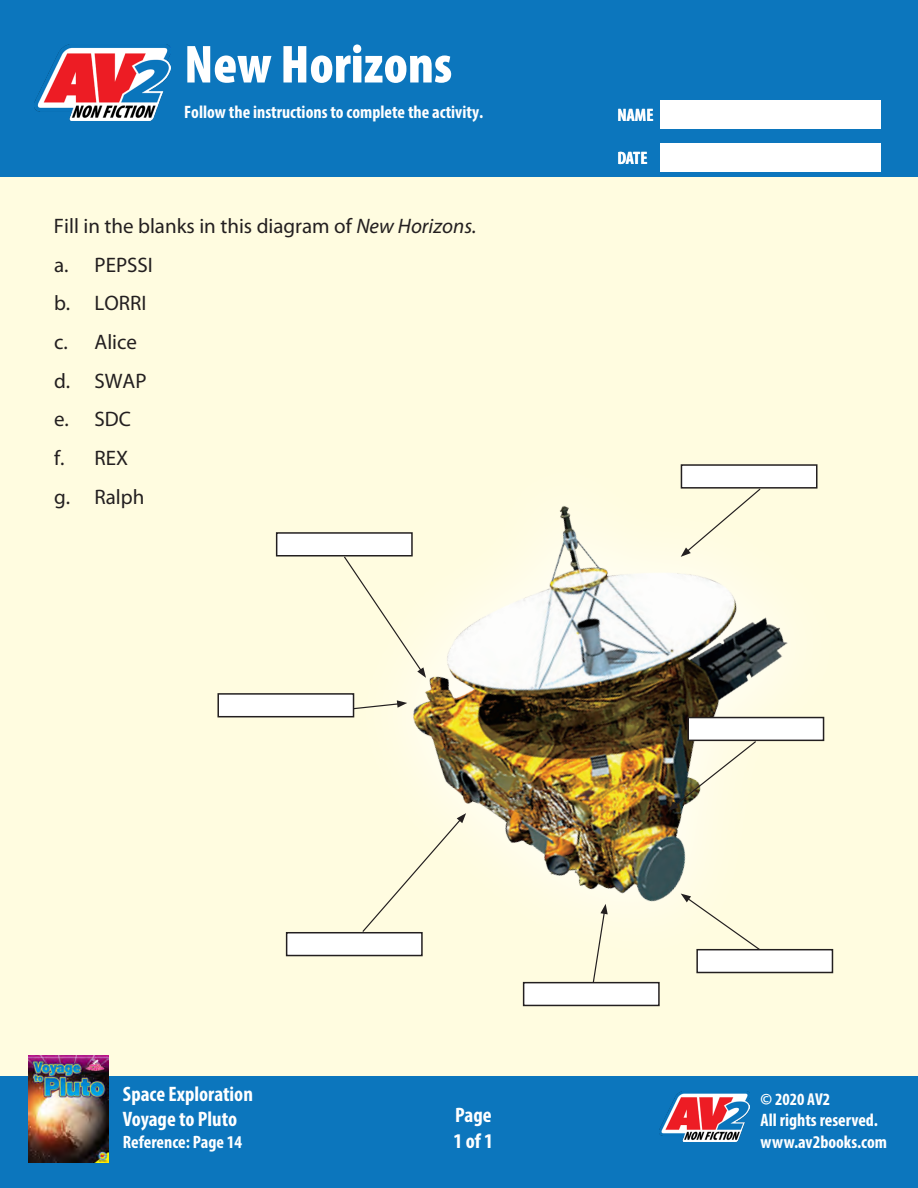
<style>
.page{position:relative;width:918px;height:1188px;background:#fff}
.page>*{position:absolute;margin:0;border:0;box-sizing:border-box;transform-origin:0 0}
.head{font:900 condensed 54px "Myriad Pro";color:#fff}
.Questions{font:21px "Myriad Pro";color:#231f20}
.t1{font:700 condensed 21px/25.2px "Myriad Pro";color:#fff}
.description{font:700 condensed 18px/21.6px "Myriad Pro";color:#fff}
.t2{font:700 condensed 17.25px "Myriad Pro";color:#fff}
.s1{font-style:italic}
</style>
<div class="page">
<div style="left:0;top:156px;width:918px;height:935px;background:#fffce0"></div>
<div style="left:0;top:0;width:918px;height:177px;background:#0c76bd"></div>
<div style="left:0;top:1076px;width:918px;height:112px;background:#0c76bd"></div>
<img style="left:29px;top:1056px;width:80px;height:106px">
<div style="left:660px;top:100px;width:220px;height:29px;background:#fff"></div>
<div style="left:660px;top:143px;width:220px;height:29px;background:#fff"></div>
<img style="left:347px;top:464px;width:475px;height:438px">
<svg style="left:681px;top:894px;width:82px;height:55px"></svg>
<svg style="left:590px;top:904px;width:18px;height:78px"></svg>
<svg style="left:361px;top:813px;width:105px;height:119px"></svg>
<svg style="left:354px;top:700px;width:53px;height:11px"></svg>
<svg style="left:344px;top:555px;width:82px;height:123px"></svg>
<svg style="left:668px;top:740px;width:89px;height:71px"></svg>
<svg style="left:681px;top:489px;width:81px;height:68px"></svg>
<div style="left:681px;top:465px;width:136px;height:23px;background:#fff"></div>
<div style="left:681px;top:464px;width:137px;height:25px;border:2px solid #231f20"></div>
<div style="left:277px;top:533px;width:135px;height:23px;background:#fff"></div>
<div style="left:276px;top:532px;width:137px;height:25px;border:2px solid #231f20"></div>
<div style="left:218px;top:694px;width:136px;height:23px;background:#fff"></div>
<div style="left:217px;top:693px;width:137px;height:24px;border:2px solid #231f20"></div>
<div style="left:287px;top:933px;width:135px;height:23px;background:#fff"></div>
<div style="left:286px;top:932px;width:137px;height:24px;border:2px solid #231f20"></div>
<div style="left:524px;top:983px;width:135px;height:22px;background:#fff"></div>
<div style="left:523px;top:982px;width:137px;height:24px;border:2px solid #231f20"></div>
<div style="left:697px;top:950px;width:135px;height:23px;background:#fff"></div>
<div style="left:696px;top:949px;width:137px;height:24px;border:2px solid #231f20"></div>
<div style="left:688px;top:718px;width:136px;height:22px;background:#fff"></div>
<div style="left:688px;top:717px;width:136px;height:24px;border:2px solid #231f20"></div>
<img style="left:34px;top:44px;width:136px;height:76px">
<img style="left:659px;top:1091px;width:90px;height:51px">
<p class="head" style="left:184px;top:30px;width:269px">New Horizons</p>
<p class="description" style="left:184px;top:100px;width:300px">Follow the instructions to complete the activity.</p>
<p class="description" style="left:617px;top:104px;width:38px">NAME</p>
<p class="description" style="left:617px;top:147px;width:32px">DATE</p>
<p class="Questions" style="left:54px;top:213px;width:424px">Fill in the blanks in this diagram of <span class="s1">New Horizons.</span></p>
<p class="Questions" style="left:54px;top:252px;width:100px">a. PEPSSI</p>
<p class="Questions" style="left:54px;top:290px;width:94px">b. LORRI</p>
<p class="Questions" style="left:54px;top:329px;width:85px">c. Alice</p>
<p class="Questions" style="left:54px;top:368px;width:94px">d. SWAP</p>
<p class="Questions" style="left:54px;top:406px;width:79px">e. SDC</p>
<p class="Questions" style="left:54px;top:445px;width:76px">f. REX</p>
<p class="Questions" style="left:54px;top:484px;width:92px">g. Ralph</p>
<p class="t1" style="left:123px;top:1081px;width:132px">Space Exploration<br>Voyage to Pluto</p>
<p class="description" style="left:123px;top:1130px;width:121px">Reference: Page 14</p>
<p class="t1" style="left:455px;top:1102px;width:38px">Page</p>
<p class="t1" style="left:454px;top:1127px;width:41px">1 of 1</p>
<p class="t2" style="left:761px;top:1088px;width:71px">© 2020 AV2</p>
<p class="description" style="left:761px;top:1109px;width:128px">All rights reserved. www.av2books.com</p>
</div>
